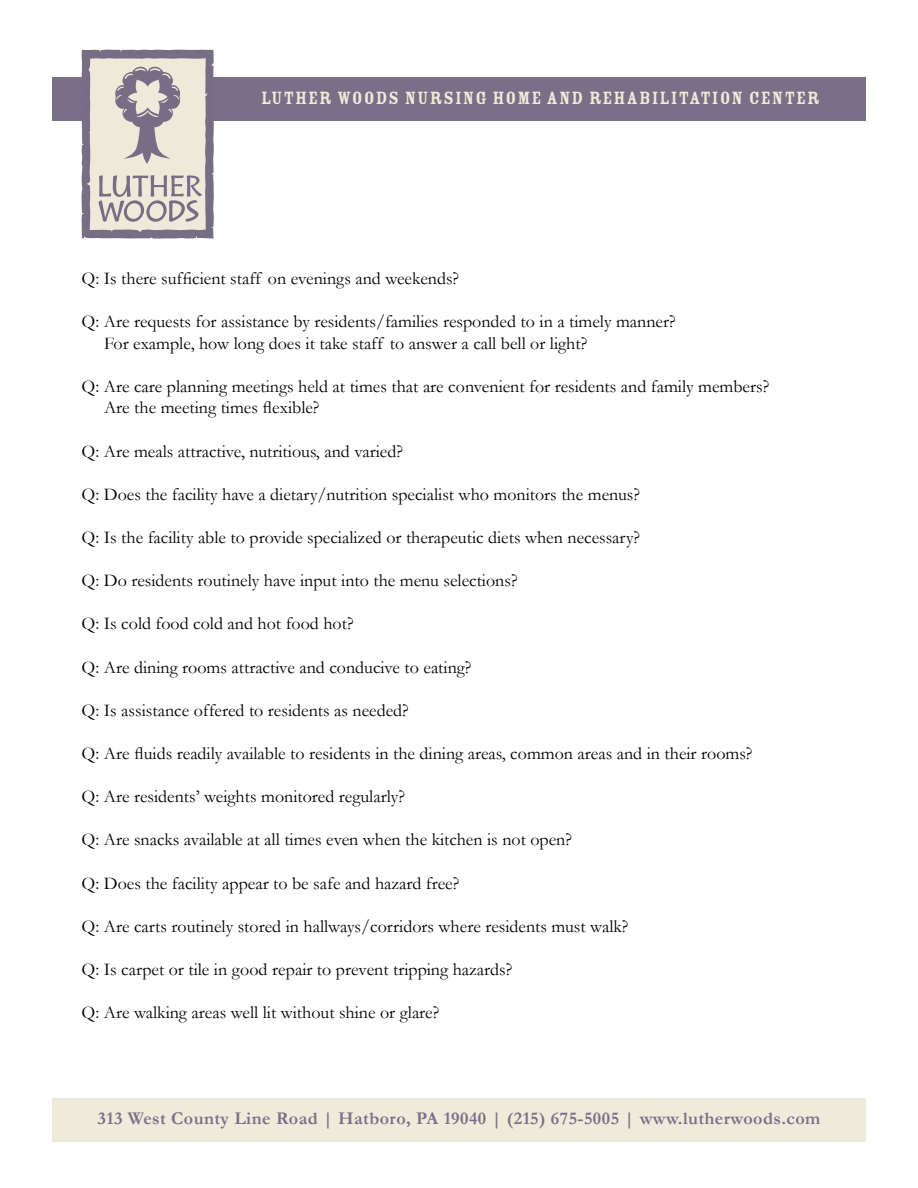
<style>
.page{position:relative;width:918px;height:1188px;background:#fff}
.page>*{position:absolute;margin:0;border:0;box-sizing:border-box;transform-origin:0 0}
.t1{font:19.5px "Rosewood Std Fill";letter-spacing:.05em;color:#efebda}
.t2{font:18px/21.6px "Garamond";color:#000}
.t3{font:700 18px "Garamond";letter-spacing:.025em;color:#796f87}
</style>
<div class="page">
<div style="left:52px;top:77px;width:813px;height:43px;background:#796f87"></div>
<div style="left:52px;top:1098px;width:813px;height:44px;background:#efebda"></div>
<svg style="left:82px;top:50px;width:132px;height:189px;background:#c0bab9"></svg>
<p class="t1" style="left:261px;top:87px;width:561px">LUTHER WOODS NURSING HOME AND REHABILITATION CENTER</p>
<p class="t2" style="left:82px;top:267px;width:379px">Q: Is there sufficient staff on evenings and weekends?</p>
<p class="t2" style="left:104px;top:310px;width:573px;text-indent:-22px">Q: Are requests for assistance by residents/families responded to in a timely manner?<br>For example, how long does it take staff to answer a call bell or light?</p>
<p class="t2" style="left:104px;top:375px;width:667px;text-indent:-22px">Q: Are care planning meetings held at times that are convenient for residents and family members?<br>Are the meeting times flexible?</p>
<p class="t2" style="left:82px;top:440px;width:323px">Q: Are meals attractive, nutritious, and varied?</p>
<p class="t2" style="left:82px;top:483px;width:560px">Q: Does the facility have a dietary/nutrition specialist who monitors the menus?</p>
<p class="t2" style="left:82px;top:526px;width:560px">Q: Is the facility able to provide specialized or therapeutic diets when necessary?</p>
<p class="t2" style="left:82px;top:569px;width:438px">Q: Do residents routinely have input into the menu selections?</p>
<p class="t2" style="left:82px;top:613px;width:274px">Q: Is cold food cold and hot food hot?</p>
<p class="t2" style="left:82px;top:656px;width:391px">Q: Are dining rooms attractive and conducive to eating?</p>
<p class="t2" style="left:82px;top:699px;width:329px">Q: Is assistance offered to residents as needed?</p>
<p class="t2" style="left:82px;top:742px;width:672px">Q: Are fluids readily available to residents in the dining areas, common areas and in their rooms?</p>
<p class="t2" style="left:82px;top:785px;width:325px">Q: Are residents’ weights monitored regularly?</p>
<p class="t2" style="left:82px;top:829px;width:492px">Q: Are snacks available at all times even when the kitchen is not open?</p>
<p class="t2" style="left:82px;top:872px;width:379px">Q: Does the facility appear to be safe and hazard free?</p>
<p class="t2" style="left:82px;top:915px;width:548px">Q: Are carts routinely stored in hallways/corridors where residents must walk?</p>
<p class="t2" style="left:82px;top:958px;width:432px">Q: Is carpet or tile in good repair to prevent tripping hazards?</p>
<p class="t2" style="left:82px;top:1001px;width:359px">Q: Are walking areas well lit without shine or glare?</p>
<p class="t3" style="left:98px;top:1106px;width:724px">313 West County Line Road | Hatboro, PA 19040 | (215) 675-5005 | www.lutherwoods.com</p>
</div>
